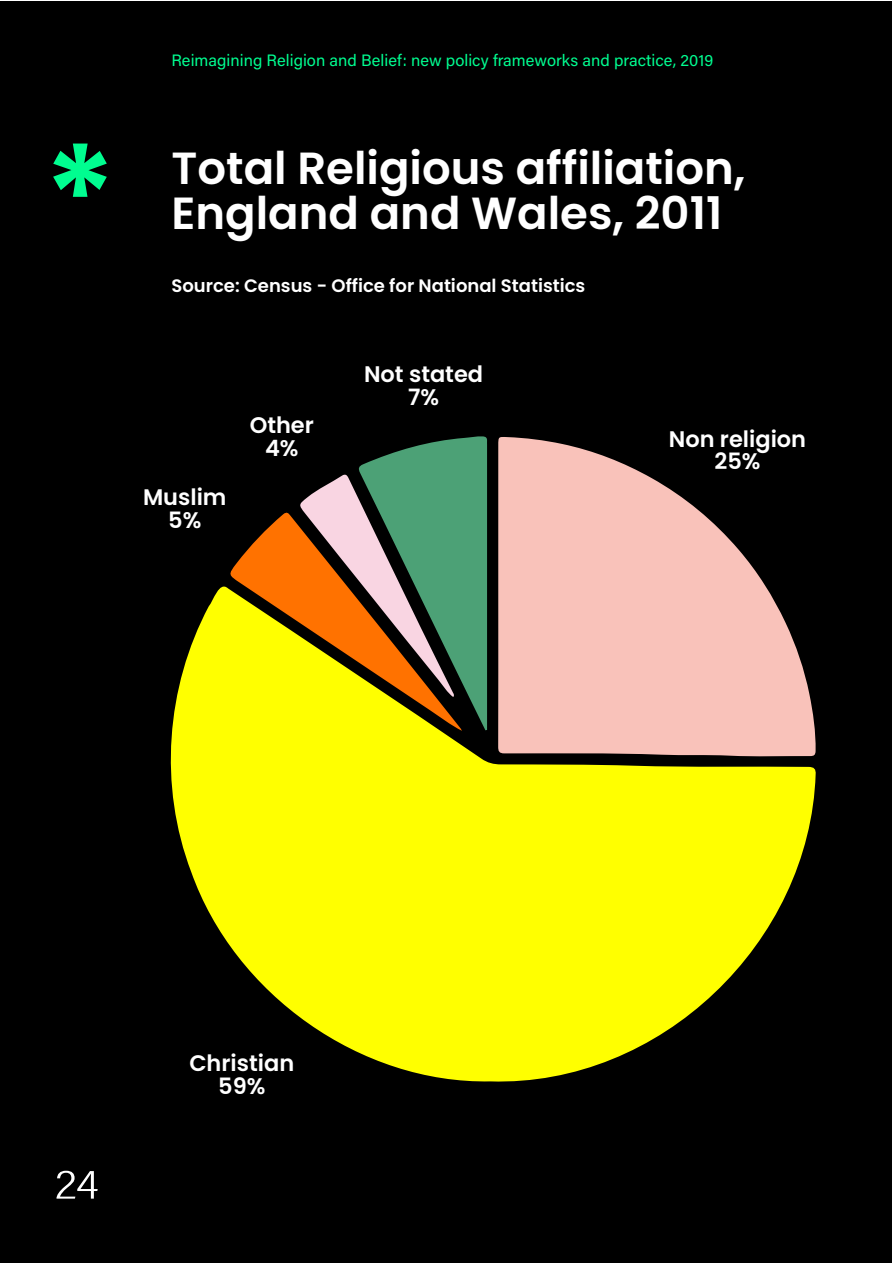
<style>
.page{position:relative;width:893px;height:1263px;background:#fff}
.page>*{position:absolute;margin:0;border:0;box-sizing:border-box;transform-origin:0 0}
.t1{font:600 141px "Poppins";color:#00fd90}
.t2{font:600 45px/45px "Poppins";color:#fff}
.t3{font:40.5px "Acumin Variable Concept";color:#fff;scale:1.33 1}
.t4{font:600 22.5px/22.5px "Poppins";color:#fff;text-align:center}
.t5{font:600 18px "Poppins";color:#fff}
.t6{font:16.5px "Acumin Variable Concept";letter-spacing:.025em;color:#00fd90}
</style>
<div class="page">
<div style="left:1px;top:1px;width:891px;height:1261px;background:#000"></div>
<svg style="left:170px;top:580px;width:646px;height:502px;fill:#ff0"></svg>
<svg style="left:498px;top:437px;width:318px;height:320px;fill:#f9c2ba"></svg>
<svg style="left:228px;top:512px;width:234px;height:219px;fill:#ff0"></svg>
<svg style="left:298px;top:436px;width:189px;height:294px"></svg>
<p class="t6" style="left:171px;top:49px;width:543px">Reimagining Religion and Belief: new policy frameworks and practice, 2019</p>
<h1 class="t1" style="left:44px;top:116px;width:75px">*</h1>
<h2 class="t2" style="left:172px;top:146px;width:575px">Total Religious affiliation,<br>England and Wales, 2011</h2>
<p class="t5" style="left:172px;top:275px;width:415px">Source: Census - Office for National Statistics</p>
<h3 class="t4" style="left:143px;top:486px;width:85px">Muslim<br>5%</h3>
<h3 class="t4" style="left:250px;top:414px;width:66px">Other<br>4%</h3>
<h3 class="t4" style="left:364px;top:363px;width:121px">Not stated<br>7%</h3>
<h3 class="t4" style="left:669px;top:428px;width:139px">Non religion<br>25%</h3>
<h3 class="t3" style="left:55px;top:1157px;width:40px">24</h3>
<h3 class="t4" style="left:189px;top:1052px;width:106px">Christian<br>59%</h3>
</div>
